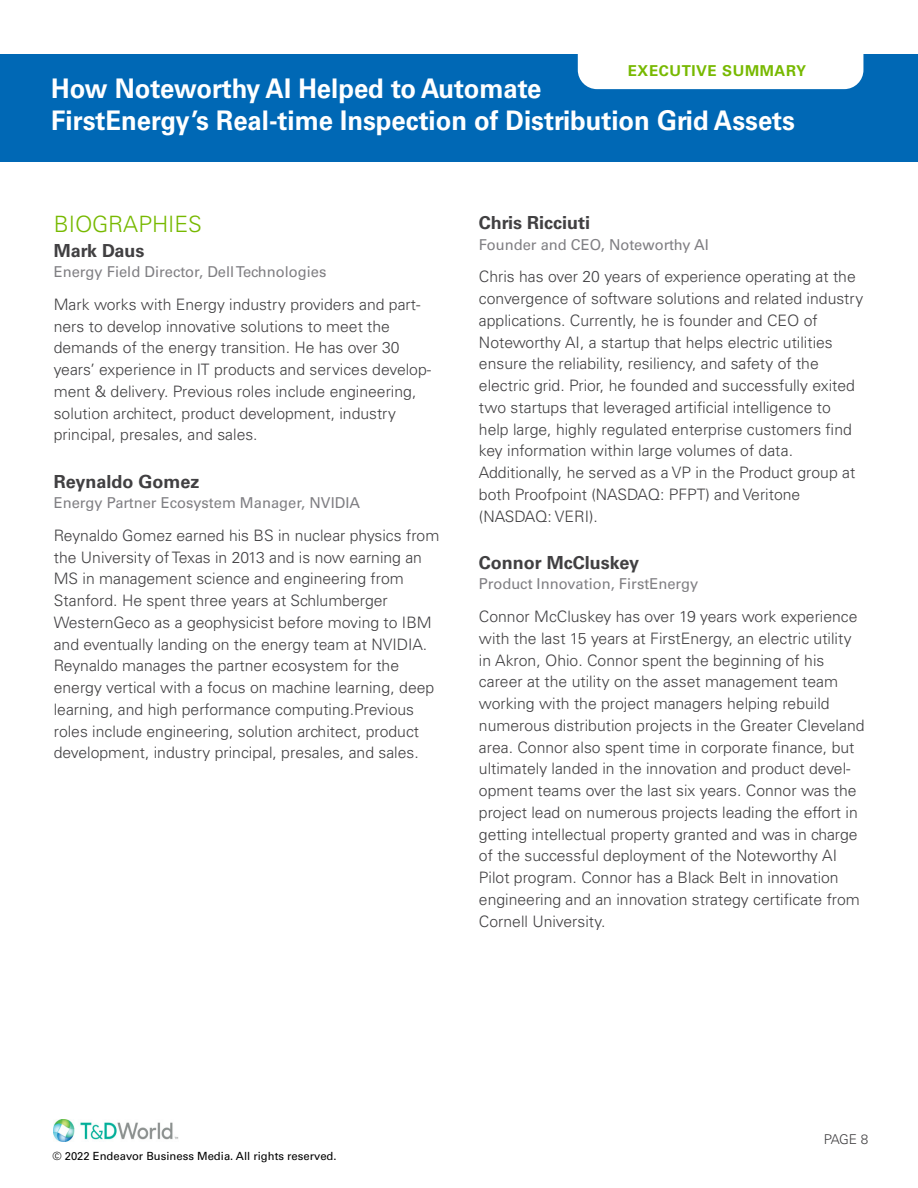
<style>
.page{position:relative;width:918px;height:1188px;background:#fff}
.page>*{position:absolute;margin:0;border:0;box-sizing:border-box;transform-origin:0 0}
.t1{font:700 27px/32.4px "Univers LT Std";color:#fff;scale:.95 1}
.t2{font:300 22.5px "Univers LT Std";color:#77b900}
.t3{font:700 18px "Univers LT Std";color:#414042}
.t4{font:300 15.75px/21.8px "Univers LT Std";color:#414042}
.t5{font:15px "Univers LT Std";color:#807f83}
.t6{font:700 15px "Univers LT Std";letter-spacing:.04em;color:#77b900}
.t7{font:300 13.5px "Univers LT Std";color:#414042}
.t8{font:11.25px "Univers LT Std";color:#000}
</style>
<div class="page">
<div style="left:0;top:54px;width:918px;height:108px;background:#0068b5"></div>
<div style="left:578px;top:54px;width:285px;height:35px;background:#fff"></div>
<img style="left:54px;top:1120px;width:125px;height:21px">
<p class="t6" style="left:628px;top:62px;width:180px">EXECUTIVE SUMMARY</p>
<h1 class="t1" style="left:51px;top:72px;width:784px">How Noteworthy AI Helped to Automate<br>FirstEnergy’s Real-time Inspection of Distribution Grid Assets</h1>
<h2 class="t2" style="left:54px;top:211px;width:150px">BIOGRAPHIES</h2>
<p class="t3" style="left:54px;top:240px;width:92px">Mark Daus</p>
<p class="t5" style="left:54px;top:263px;width:274px">Energy Field Director, Dell Technologies</p>
<p class="t4" style="left:54px;top:294px;width:379px">Mark works with Energy industry providers and part&shy;ners to develop innovative solutions to meet the demands of the energy transition. He has over 30 years’ experience in IT products and services develop&shy;ment &amp; delivery. Previous roles include engineering, solution architect, product development, industry principal, presales, and sales.</p>
<p class="t3" style="left:54px;top:471px;width:147px">Reynaldo Gomez</p>
<p class="t5" style="left:54px;top:494px;width:308px">Energy Partner Ecosystem Manager, NVIDIA</p>
<p class="t4" style="left:54px;top:525px;width:387px">Reynaldo Gomez earned his BS in nuclear physics from the University of Texas in 2013 and is now earning an MS in management science and engineering from Stanford. He spent three years at Schlumberger WesternGeco as a geophysicist before moving to IBM and eventually landing on the energy team at NVIDIA.<br>Reynaldo manages the partner ecosystem for the energy vertical with a focus on machine learning, deep learning, and high performance computing.Previous roles include engineering, solution architect, product development, industry principal, presales, and sales.</p>
<p class="t3" style="left:479px;top:212px;width:113px">Chris Ricciuti</p>
<p class="t5" style="left:479px;top:236px;width:231px">Founder and CEO, Noteworthy AI</p>
<p class="t4" style="left:479px;top:266px;width:386px">Chris has over 20 years of experience operating at the convergence of software solutions and related industry applications. Currently, he is founder and CEO of Noteworthy AI, a startup that helps electric utilities ensure the reliability, resiliency, and safety of the electric grid. Prior, he founded and successfully exited two startups that leveraged artificial intelligence to help large, highly regulated enterprise customers find key information within large volumes of data.<br>Additionally, he served as a VP in the Product group at both Proofpoint (NASDAQ: PFPT) and Veritone (NASDAQ: VERI).</p>
<p class="t3" style="left:479px;top:552px;width:162px">Connor McCluskey</p>
<p class="t5" style="left:479px;top:575px;width:221px">Product Innovation, FirstEnergy</p>
<p class="t4" style="left:479px;top:606px;width:387px">Connor McCluskey has over 19 years work experience with the last 15 years at FirstEnergy, an electric utility in Akron, Ohio. Connor spent the beginning of his career at the utility on the asset management team working with the project managers helping rebuild numerous distribution projects in the Greater Cleveland area. Connor also spent time in corporate finance, but ultimately landed in the innovation and product devel&shy;opment teams over the last six years. Connor was the project lead on numerous projects leading the effort in getting intellectual property granted and was in charge of the successful deployment of the Noteworthy AI Pilot program. Connor has a Black Belt in innovation engineering and an innovation strategy certificate from Cornell University.</p>
<p class="t8" style="left:53px;top:1150px;width:285px">© 2022 Endeavor Business Media. All rights reserved.</p>
<p class="t7" style="left:824px;top:1132px;width:46px">PAGE 8</p>
</div>
